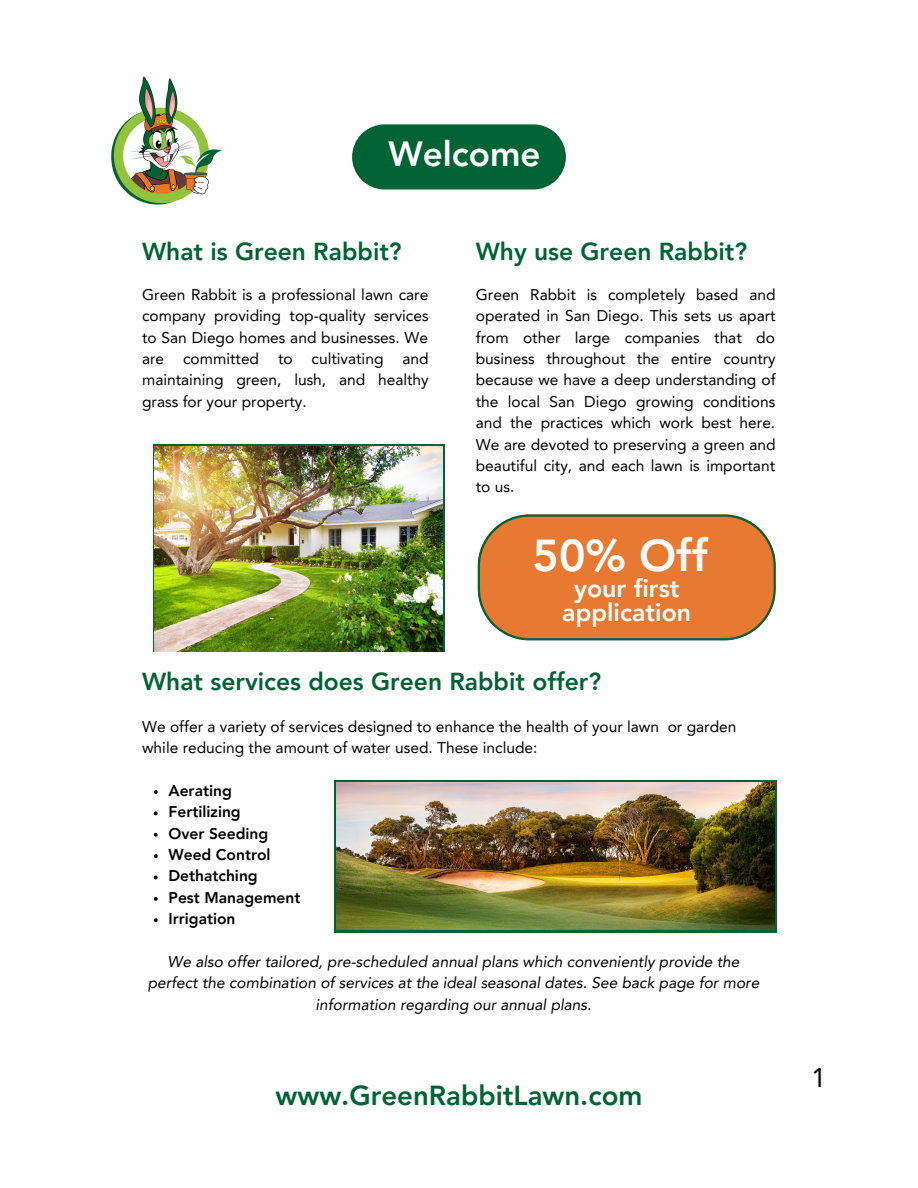
<style>
.page{position:relative;width:918px;height:1188px;background:#fff}
.page>*{position:absolute;margin:0;border:0;box-sizing:border-box;transform-origin:0 0}
.t1{font:800 44.7px "Avenir LT Pro";color:#fff}
.t2{font:800 34.95px "Avenir LT Pro";color:#fff}
.t3{font:800 27.45px "Avenir LT Pro";color:#006334}
.t4{font:27px "Avenir LT Pro";color:#000}
.t5{font:800 24.9px/24.3px "Avenir LT Pro";color:#fff;text-align:center}
.t6{font:800 24.6px "Avenir LT Pro";color:#006334}
.t7{font:15.6px/21.3px "Avenir LT Pro";color:#000;text-align:justify}
.t8{font:italic 15.6px/21.3px "Avenir LT Pro";color:#000;text-align:center}
.t9{font:800 15.6px/21.3px "Avenir LT Pro";color:#000}
</style>
<div class="page">
<svg style="left:352px;top:124px;width:214px;height:65px;background:#126e42"></svg>
<img style="left:155px;top:446px;width:288px;height:205px">
<svg style="left:478px;top:514px;width:298px;height:126px;background:#df803e"></svg>
<img style="left:111px;top:76px;width:111px;height:129px">
<svg style="left:154px;top:790px;width:4px;height:4px"></svg>
<svg style="left:154px;top:811px;width:4px;height:4px"></svg>
<svg style="left:154px;top:833px;width:4px;height:4px"></svg>
<svg style="left:154px;top:854px;width:4px;height:4px"></svg>
<svg style="left:154px;top:876px;width:4px;height:3px"></svg>
<svg style="left:154px;top:897px;width:4px;height:4px"></svg>
<svg style="left:154px;top:918px;width:4px;height:4px"></svg>
<svg style="left:334px;top:780px;width:442px;height:152px;background:#256e46"></svg>
<img style="left:336px;top:783px;width:438px;height:147px">
<h2 class="t2" style="left:388px;top:139px;width:154px">Welcome</h2>
<h3 class="t6" style="left:142px;top:242px;width:261px">What is Green Rabbit?</h3>
<p class="t7" style="left:142px;top:285px;width:288px">Green Rabbit is a professional lawn care company providing top-quality services to San Diego homes and businesses. We are committed to cultivating and maintaining green, lush, and healthy grass for your property.</p>
<h3 class="t6" style="left:476px;top:242px;width:273px">Why use Green Rabbit?</h3>
<p class="t7" style="left:476px;top:285px;width:301px">Green Rabbit is completely based and operated in San Diego. This sets us apart from other large companies that do business throughout the entire country because we have a deep understanding of the local San Diego growing conditions and the practices which work best here.<br>We are devoted to preserving a green and beautiful city, and each lawn is important to us.</p>
<h1 class="t1" style="left:533px;top:538px;width:177px">50% Off</h1>
<h3 class="t5" style="left:562px;top:578px;width:131px">your first application</h3>
<h3 class="t6" style="left:142px;top:672px;width:460px">What services does Green Rabbit offer?</h3>
<p class="t7" style="left:142px;top:717px;width:596px">We offer a variety of services designed to enhance the health of your lawn or garden while reducing the amount of water used. These include:</p>
<p class="t9" style="left:169px;top:781px;width:134px">Aerating<br>Fertilizing<br>Over Seeding<br>Weed Control<br>Dethatching<br>Pest Management<br>Irrigation</p>
<p class="t8" style="left:148px;top:952px;width:613px">We also offer tailored, pre-scheduled annual plans which conveniently provide the perfect the combination of services at the ideal seasonal dates. See back page for more information regarding our annual plans.</p>
<h3 class="t3" style="left:276px;top:1084px;width:368px">www.GreenRabbitLawn.com</h3>
<h3 class="t4" style="left:811px;top:1066px;width:17px">1</h3>
</div>
